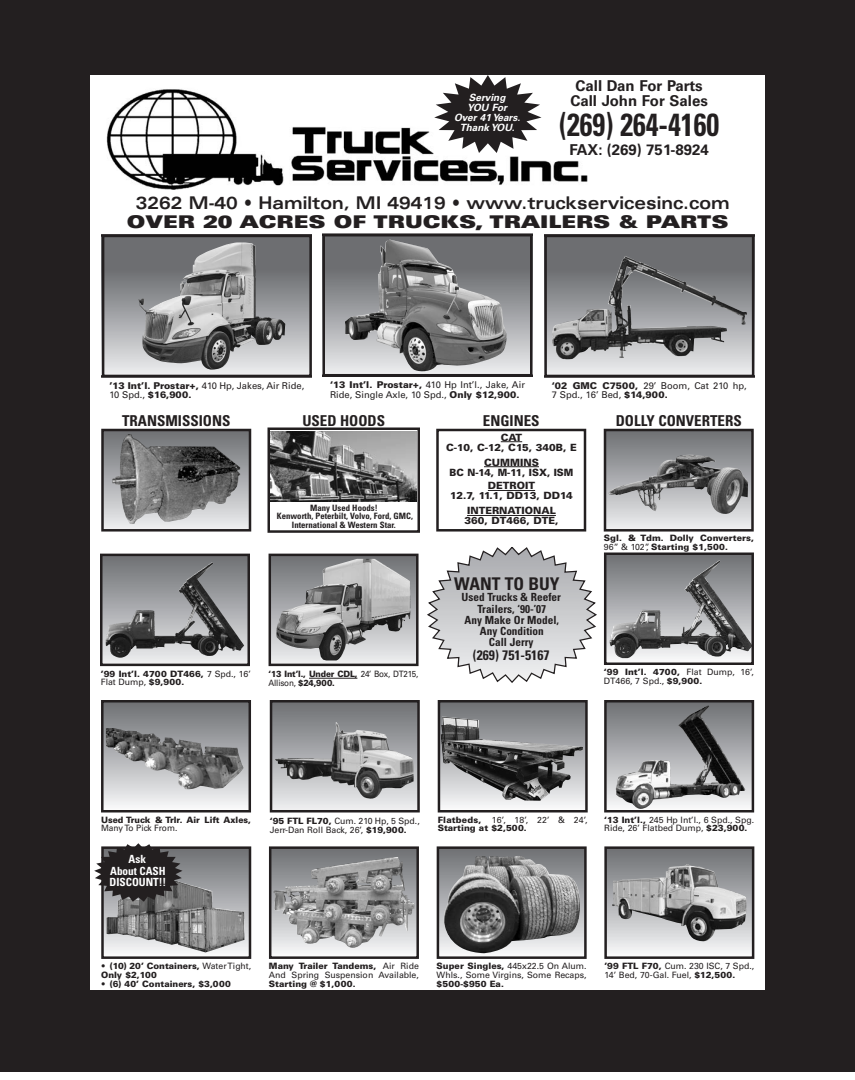
<style>
.page{position:relative;width:855px;height:1080px;background:#fff}
.page>*{position:absolute;margin:0;border:0;box-sizing:border-box;transform-origin:0 0}
.t1{font:700 condensed 31.88px "Univers";color:#231f20;scale:.9 1}
.t2{font:700 expanded 17.5px "Univers";color:#231f20;scale:.9 1}
.t3{font:900 expanded 17.5px "Univers";color:#231f20}
.t4{font:700 condensed 17.5px "Univers";color:#231f20}
.t5{font:700 15px "Univers";color:#231f20}
.t6{font:700 condensed 15px "Univers";color:#231f20}
.t7{font:700 condensed 13.75px "Univers";color:#231f20}
.t8{font:700 condensed 11.25px "Univers";color:#231f20}
.t9{font:700 condensed 11.25px/11.2px "Univers";color:#fff;text-align:center}
.t10{font:900 10px "Univers";color:#231f20}
.t11{font:italic 700 10px "Univers";color:#fff}
.t12{font:900 10px "Univers";color:#231f20;scale:.96 1}
.t13{font:9.38px/9.4px "Univers";color:#231f20}
.t14{font:8.75px/8.8px "Univers";color:#231f20}
.t15{font:900 8.75px/8.8px "Univers";color:#231f20}
.t16{font:700 condensed 8.75px/8.8px "Univers";color:#231f20;text-align:center}
.t17{font:900 8.75px/8.8px "Univers";letter-spacing:-.02em;color:#231f20;scale:.92 1}
.t18{font:900 8.75px/8.8px "Univers";color:#231f20;scale:.96 1}
.s1{font-weight:900}
.s2{font-weight:400}
</style>
<div class="page">
<div style="left:0;top:0;width:855px;height:1071px;background:#231f20"></div>
<div style="left:90px;top:75px;width:675px;height:915px;background:#fff"></div>
<img style="left:106px;top:89px;width:482px;height:101px">
<div style="left:102px;top:848px;width:148px;height:110px;background:linear-gradient(to bottom,#6e7074,#f1f1f3)"></div>
<img style="left:107px;top:878px;width:137px;height:74px">
<div style="left:101px;top:846px;width:150px;height:113px;border:2px solid #231f20"></div>
<div style="left:270px;top:848px;width:148px;height:110px;background:linear-gradient(to bottom,#6c6e72,#f8f8fa)"></div>
<img style="left:273px;top:857px;width:141px;height:91px">
<div style="left:269px;top:846px;width:150px;height:113px;border:2px solid #231f20"></div>
<div style="left:438px;top:848px;width:147px;height:110px;background:linear-gradient(to bottom,#6d6f72,#f8f9fa)"></div>
<img style="left:442px;top:856px;width:138px;height:97px">
<div style="left:437px;top:846px;width:150px;height:113px;border:2px solid #231f20"></div>
<div style="left:606px;top:848px;width:147px;height:110px;background:linear-gradient(to bottom,#6d6f72,#f8f9fa)"></div>
<img style="left:612px;top:864px;width:135px;height:77px">
<div style="left:604px;top:846px;width:150px;height:113px;border:2px solid #231f20"></div>
<div style="left:270px;top:555px;width:147px;height:110px;background:linear-gradient(to bottom,#6c6e72,#ecedef)"></div>
<img style="left:276px;top:559px;width:134px;height:101px">
<div style="left:269px;top:554px;width:150px;height:112px;border:2px solid #231f20"></div>
<hr style="left:309px;top:678px;width:48px;height:1px;background:#231f20">
<div style="left:605px;top:554px;width:148px;height:110px;background:linear-gradient(to bottom,#6d6f73,#f6f7f9)"></div>
<img style="left:610px;top:560px;width:141px;height:98px">
<div style="left:604px;top:552px;width:150px;height:113px;border:2px solid #231f20"></div>
<div style="left:439px;top:701px;width:147px;height:110px;background:linear-gradient(to bottom,#6c6e72,#f7f8fa)"></div>
<img style="left:441px;top:716px;width:142px;height:85px">
<div style="left:438px;top:700px;width:150px;height:112px;border:2px solid #231f20"></div>
<div style="left:605px;top:701px;width:148px;height:110px;background:linear-gradient(to bottom,#6c6e72,#f7f8f9)"></div>
<img style="left:616px;top:705px;width:129px;height:104px">
<div style="left:604px;top:700px;width:150px;height:112px;border:2px solid #231f20"></div>
<div style="left:271px;top:701px;width:148px;height:110px;background:linear-gradient(to bottom,#6c6e72,#ededef)"></div>
<img style="left:275px;top:722px;width:139px;height:79px">
<div style="left:270px;top:700px;width:150px;height:112px;border:2px solid #231f20"></div>
<div style="left:102px;top:701px;width:148px;height:110px;background:linear-gradient(to bottom,#6c6e72,#f7f8f9)"></div>
<img style="left:106px;top:728px;width:138px;height:61px">
<div style="left:101px;top:700px;width:150px;height:112px;border:2px solid #231f20"></div>
<svg style="left:427px;top:547px;width:170px;height:136px"></svg>
<div style="left:102px;top:430px;width:148px;height:100px;background:linear-gradient(to bottom,#6c6e72,#ecedef)"></div>
<img style="left:112px;top:434px;width:128px;height:90px">
<div style="left:101px;top:429px;width:150px;height:103px;border:2px solid #231f20"></div>
<div style="left:268px;top:428px;width:152px;height:105px;border:2px solid #231f20"></div>
<div style="left:605px;top:430px;width:147px;height:100px;background:linear-gradient(to bottom,#6c6e72,#ecedef)"></div>
<img style="left:607px;top:455px;width:142px;height:64px">
<div style="left:604px;top:429px;width:150px;height:103px;border:2px solid #231f20"></div>
<div style="left:436px;top:429px;width:150px;height:103px;border:2px solid #231f20"></div>
<img style="left:270px;top:431px;width:147px;height:71px">
<svg style="left:501px;top:441px;width:21px;height:1px"></svg>
<hr style="left:484px;top:466px;width:55px;height:1px;background:#231f20">
<hr style="left:488px;top:490px;width:47px;height:1px;background:#231f20">
<hr style="left:467px;top:515px;width:89px;height:1px;background:#231f20">
<svg style="left:105px;top:238px;width:204px;height:136px;background:#939495"></svg>
<div style="left:102px;top:235px;width:210px;height:142px;border:2px solid #231f20"></div>
<svg style="left:547px;top:238px;width:204px;height:136px;background:#8a8b8e"></svg>
<div style="left:544px;top:235px;width:210px;height:142px;border:2px solid #231f20"></div>
<svg style="left:434px;top:75px;width:107px;height:78px"></svg>
<svg style="left:325px;top:237px;width:204px;height:136px;background:#8a8b8c"></svg>
<div style="left:322px;top:234px;width:210px;height:142px;border:2px solid #231f20"></div>
<svg style="left:94px;top:843px;width:88px;height:59px;background:#4d4b4c"></svg>
<div style="left:101px;top:555px;width:148px;height:110px;background:linear-gradient(to bottom,#6d6f73,#ececee)"></div>
<img style="left:106px;top:562px;width:138px;height:96px">
<div style="left:100px;top:554px;width:150px;height:112px;border:2px solid #231f20"></div>
<p class="t5" style="left:576px;top:77px;width:129px">Call Dan For Parts</p>
<p class="t5" style="left:570px;top:92px;width:139px">Call John For Sales</p>
<p class="t1" style="left:559px;top:105px;width:180px">(269) 264-4160</p>
<p class="t5" style="left:569px;top:141px;width:141px">FAX: (269) 751-8924</p>
<p class="t2" style="left:136px;top:193px;width:662px">3262 M-40 • Hamilton, MI 49419 • www.truckservicesinc.com</p>
<p class="t11" style="left:469px;top:92px;width:38px">Serving</p>
<p class="t11" style="left:467px;top:102px;width:41px">YOU For</p>
<p class="t11" style="left:454px;top:112px;width:68px">Over 41 Years.</p>
<p class="t11" style="left:460px;top:122px;width:57px">Thank YOU.</p>
<p class="t3" style="left:127px;top:212px;width:603px">OVER 20 ACRES OF TRUCKS, TRAILERS &amp; PARTS</p>
<p class="t13" style="left:330px;top:380px;width:197px"><span class="s1">‘13 Int’l. Prostar+,</span> 410 Hp Int’l., Jake, Air<br>Ride, Single Axle, 10 Spd., <span class="s1">Only $12,900.</span></p>
<p class="t13" style="left:109px;top:381px;width:197px"><span class="s1">’13 Int’l. Prostar+,</span> 410 Hp, Jakes, Air Ride,<br>10 Spd., <span class="s1">$16,900.</span></p>
<p class="t13" style="left:552px;top:381px;width:196px"><span class="s1">‘02 GMC C7500,</span> 29’ Boom, Cat 210 hp,<br>7 Spd., 16’ Bed, <span class="s1">$14,900.</span></p>
<p class="t6" style="left:122px;top:411px;width:110px">TRANSMISSIONS</p>
<p class="t6" style="left:302px;top:411px;width:84px">USED HOODS</p>
<p class="t6" style="left:483px;top:411px;width:58px">ENGINES</p>
<p class="t6" style="left:616px;top:411px;width:127px">DOLLY CONVERTERS</p>
<p class="t16" style="left:310px;top:503px;width:69px">Many Used Hoods!</p>
<p class="t16" style="left:277px;top:512px;width:138px">Kenworth, Peterbilt, Volvo, Ford, GMC,<br>International &amp; Western Star.</p>
<p class="t10" style="left:501px;top:431px;width:23px">CAT</p>
<p class="t10" style="left:446px;top:441px;width:132px">C-10, C-12, C15, 340B, E</p>
<p class="t10" style="left:484px;top:456px;width:56px">CUMMINS</p>
<p class="t12" style="left:450px;top:466px;width:131px">BC N-14, M-11, ISX, ISM</p>
<p class="t10" style="left:488px;top:480px;width:49px">DETROIT</p>
<p class="t10" style="left:450px;top:490px;width:124px">12.7, 11.1, DD13, DD14</p>
<p class="t10" style="left:467px;top:505px;width:90px">INTERNATIONAL</p>
<p class="t10" style="left:464px;top:515px;width:96px">360, DT466, DTE,</p>
<p class="t4" style="left:454px;top:573px;width:107px">WANT TO BUY</p>
<p class="t8" style="left:462px;top:590px;width:101px">Used Trucks &amp; Reefer</p>
<p class="t8" style="left:477px;top:602px;width:70px">Trailers, ‘90-’07</p>
<p class="t8" style="left:465px;top:613px;width:96px">Any Make Or Model,</p>
<p class="t8" style="left:480px;top:624px;width:66px">Any Condition</p>
<p class="t8" style="left:489px;top:635px;width:46px">Call Jerry</p>
<p class="t7" style="left:473px;top:647px;width:78px">(269) 751-5167</p>
<p class="t15" style="left:604px;top:533px;width:151px">Sgl. &amp; Tdm. Dolly Converters,<br><span class="s2">96” &amp; 102”,</span> Starting $1,500.</p>
<p class="t15" style="left:101px;top:669px;width:151px">’99 Int’l. 4700 DT466, <span class="s2">7 Spd., 16’<br>Flat Dump,</span> $9,900.</p>
<p class="t14" style="left:604px;top:668px;width:151px"><span class="s1">‘99 Int’l. 4700,</span> Flat Dump, 16’,<br>DT466, 7 Spd., <span class="s1">$9,900.</span></p>
<p class="t17" style="left:269px;top:670px;width:165px">‘13 Int’l., Under CDL, <span class="s2">24’ Box, DT215,<br>Allison,</span> $24,900.</p>
<p class="t18" style="left:101px;top:815px;width:158px">Used Truck &amp; Trlr. Air Lift Axles,<br><span class="s2">Many To Pick From.</span></p>
<p class="t9" style="left:110px;top:854px;width:58px">Ask<br>About CASH<br>DISCOUNT!!</p>
<p class="t14" style="left:270px;top:816px;width:152px"><span class="s1">‘95 FTL FL70,</span> Cum. 210 Hp, 5 Spd.,<br>Jerr-Dan Roll Back, 26’, <span class="s1">$19,900.</span></p>
<p class="t15" style="left:438px;top:815px;width:152px">Flatbeds, <span class="s2">16’, 18’, 22’ &amp; 24’,<br></span>Starting at $2,500.</p>
<p class="t14" style="left:604px;top:815px;width:151px"><span class="s1">‘13 Int’l.,</span> 245 Hp Int’l., 6 Spd., Spg.<br>Ride, 26’ Flatbed Dump, <span class="s1">$23,900.</span></p>
<p class="t15" style="left:101px;top:961px;width:151px">• (10) 20’ Containers, <span class="s2">Water Tight,<br></span>Only $2,100</p>
<p class="t15" style="left:101px;top:979px;width:131px">• (6) 40’ Containers, $3,000</p>
<p class="t14" style="left:269px;top:962px;width:152px;text-align:justify"><span class="s1">Many Trailer Tandems,</span> Air Ride And Spring Suspension Available, <span class="s1">Starting @ $1,000.</span></p>
<p class="t14" style="left:437px;top:962px;width:152px;text-align:justify"><span class="s1">Super Singles,</span> 445x22.5 On Alum.<br>Whls., Some Virgins, Some Recaps, <span class="s1">$500-$950 Ea.</span></p>
<p class="t14" style="left:604px;top:962px;width:151px"><span class="s1">’99 FTL F70,</span> Cum. 230 ISC, 7 Spd.,<br>14’ Bed, 70-Gal. Fuel, <span class="s1">$12,500.</span></p>
</div>
